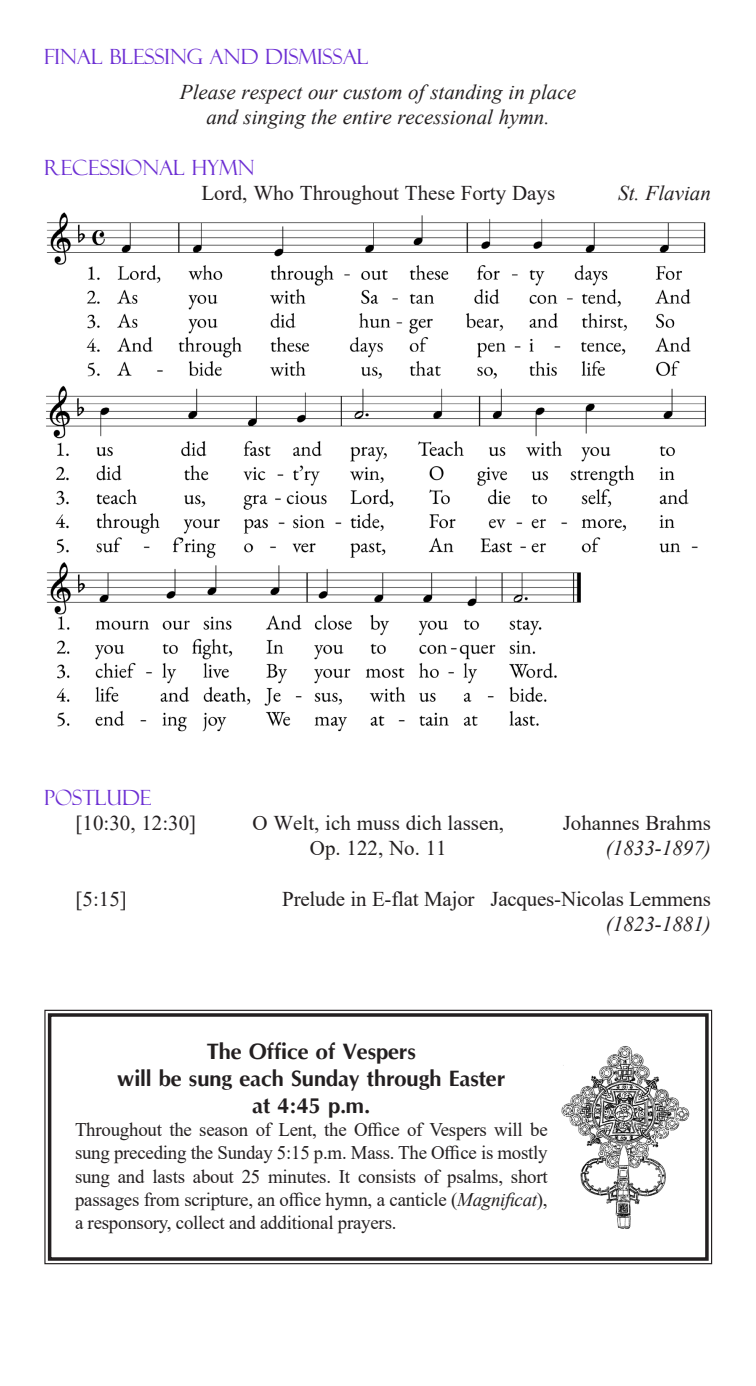
<style>
.page{position:relative;width:756px;height:1386px;background:#fff}
.page>*{position:absolute;margin:0;border:0;box-sizing:border-box;transform-origin:0 0}
.t1{font:700 22.75px "Optane";letter-spacing:-.01em;color:#231f20}
.t2{font:21px "Times New Roman";color:#231f20}
.t3{font:italic 21px "Times New Roman";color:#231f20}
.t4{font:21px "Felix Titling";color:#6c2ed3}
.t5{font:19.25px/23.1px "Times New Roman";letter-spacing:-.01em;color:#231f20;text-align:justify}
.s1{font-style:italic}
</style>
<div class="page">
<img style="left:46px;top:212px;width:660px;height:520px">
<svg style="left:44px;top:1009px;width:669px;height:256px"></svg>
<div style="left:48px;top:1013px;width:661px;height:248px;border:4px solid #231f20"></div>
<img style="left:560px;top:1043px;width:130px;height:192px">
<p class="t4" style="left:44px;top:44px;width:326px">FINAL BLESSING AND DISMISSAL</p>
<p class="t3" style="left:180px;top:78px;width:398px">Please respect our custom of standing in place</p>
<p class="t3" style="left:206px;top:103px;width:345px">and singing the entire recessional hymn.</p>
<p class="t4" style="left:44px;top:155px;width:212px">RECESSIONAL HYMN</p>
<p class="t2" style="left:201px;top:178px;width:355px">Lord, Who Throughout These Forty Days</p>
<p class="t3" style="left:618px;top:179px;width:94px">St. Flavian</p>
<p class="t4" style="left:44px;top:785px;width:109px">POSTLUDE</p>
<p class="t2" style="left:76px;top:808px;width:122px">[10:30, 12:30]</p>
<p class="t2" style="left:253px;top:808px;width:253px">O Welt, ich muss dich lassen,</p>
<p class="t2" style="left:563px;top:808px;width:150px">Johannes Brahms</p>
<p class="t2" style="left:310px;top:833px;width:138px">Op. 122, No. 11</p>
<p class="t3" style="left:606px;top:834px;width:106px">(1833-1897)</p>
<p class="t2" style="left:76px;top:884px;width:53px">[5:15]</p>
<p class="t2" style="left:282px;top:884px;width:430px">Prelude in E-flat Major Jacques-Nicolas Lemmens</p>
<p class="t3" style="left:606px;top:909px;width:106px">(1823-1881)</p>
<p class="t1" style="left:207px;top:1038px;width:211px">The Office of Vespers</p>
<p class="t1" style="left:117px;top:1065px;width:390px">will be sung each Sunday through Easter</p>
<p class="t1" style="left:252px;top:1092px;width:120px">at 4:45 p.m.</p>
<p class="t5" style="left:75px;top:1118px;width:474px">Throughout the season of Lent, the Office of Vespers will be sung preceding the Sunday 5:15 p.m. Mass. The Office is mostly sung and lasts about 25 minutes. It consists of psalms, short passages from scripture, an office hymn, a canticle (<span class="s1">Magnificat</span>), a responsory, collect and additional prayers.</p>
</div>
